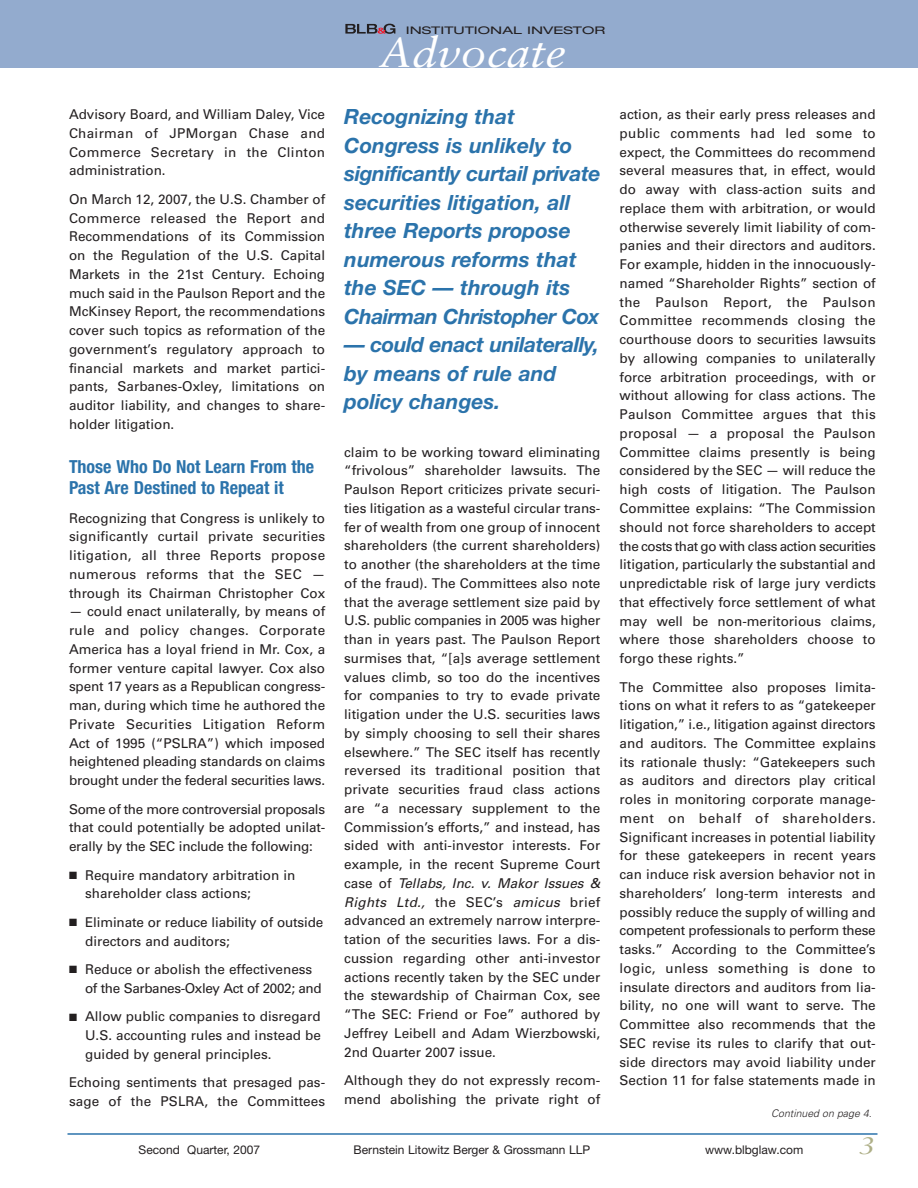
<style>
.page{position:relative;width:918px;height:1188px;background:#fff}
.page>*{position:absolute;margin:0;border:0;box-sizing:border-box;transform-origin:0 0}
.t1{font:italic 42px "Sabon";color:#fff;scale:1.1 1}
.t2{font:italic 24px "Sabon";color:#aeaf87;scale:1.25 1}
.t3{font:italic 700 21px/28.5px "Helvetica Neue";color:#2b73ab}
.t4{font:700 condensed 18px/21px "Helvetica Neue";color:#2b73ab}
.t5{font:13.5px/18.8px "Univers";color:#231f20;text-align:justify}
.t6{font:12px "Helvetica Neue";color:#231f20}
.t7{font:expanded 10.5px "Helvetica Neue";color:#231f20;scale:1.35 1}
.t8{font:italic 300 10.5px "Univers";color:#231f20}
.s1{font-style:italic}
</style>
<div class="page">
<hr style="left:68px;top:1133px;width:810px;height:2px;background:#2b73ab">
<div style="left:0;top:0;width:918px;height:68px;background:#93abce"></div>
<svg style="left:345px;top:24px;width:50px;height:10px"></svg>
<p class="t5" style="left:69px;top:106px;width:258px">Advisory Board, and William Daley, Vice Chairman of JPMorgan Chase and Commerce Secretary in the Clinton administration.</p>
<p class="t5" style="left:69px;top:191px;width:258px">On March 12, 2007, the U.S. Chamber of Commerce released the Report and Recommendations of its Commission on the Regulation of the U.S. Capital Markets in the 21st Century. Echoing much said in the Paulson Report and the McKinsey Report, the recommendations cover such topics as reformation of the government’s regulatory approach to financial markets and market partici&shy;pants, Sarbanes-Oxley, limitations on auditor liability, and changes to share&shy;holder litigation.</p>
<h3 class="t4" style="left:69px;top:458px;width:247px">Those Who Do Not Learn From the<br>Past Are Destined to Repeat it</h3>
<p class="t5" style="left:69px;top:510px;width:258px">Recognizing that Congress is unlikely to significantly curtail private securities litigation, all three Reports propose numerous reforms that the SEC — through its Chairman Christopher Cox</p>
<p class="t5" style="left:69px;top:604px;width:258px">— could enact unilaterally, by means of rule and policy changes. Corporate America has a loyal friend in Mr. Cox, a former venture capital lawyer. Cox also spent 17 years as a Republican congress&shy;man, during which time he authored the Private Securities Litigation Reform Act of 1995 (“PSLRA”) which imposed heightened pleading standards on claims brought under the federal securities laws.</p>
<p class="t5" style="left:69px;top:801px;width:258px">Some of the more controversial proposals that could potentially be adopted unilat&shy;erally by the SEC include the following:</p>
<p class="t5" style="left:85px;top:867px;width:212px;text-indent:-16px">■ Require mandatory arbitration in shareholder class actions;</p>
<p class="t5" style="left:85px;top:914px;width:240px;text-indent:-16px">■ Eliminate or reduce liability of outside directors and auditors;</p>
<p class="t5" style="left:85px;top:961px;width:238px;text-indent:-16px">■ Reduce or abolish the effectiveness of the Sarbanes-Oxley Act of 2002; and</p>
<p class="t5" style="left:85px;top:1009px;width:237px;text-indent:-16px">■ Allow public companies to disregard U.S. accounting rules and instead be guided by general principles.</p>
<p class="t5" style="left:69px;top:1075px;width:258px">Echoing sentiments that presaged pas&shy;sage of the PSLRA, the Committees</p>
<p class="t7" style="left:406px;top:26px;width:149px">INSTITUTIONAL INVESTOR</p>
<h1 class="t1" style="left:379px;top:35px;width:172px">Advocate</h1>
<h3 class="t3" style="left:344px;top:105px;width:258px">Recognizing that<br>Congress is unlikely to significantly curtail private securities litigation, all three Reports propose numerous reforms that the SEC — through its<br>Chairman Christopher Cox</h3>
<h3 class="t3" style="left:344px;top:333px;width:256px">— could enact unilaterally, by means of rule and policy changes.</h3>
<p class="t5" style="left:344px;top:444px;width:258px">claim to be working toward eliminating “frivolous” shareholder lawsuits. The Paulson Report criticizes private securi&shy;ties litigation as a wasteful circular trans&shy;fer of wealth from one group of innocent shareholders (the current shareholders) to another (the shareholders at the time of the fraud). The Committees also note that the average settlement size paid by U.S. public companies in 2005 was higher than in years past. The Paulson Report surmises that, “[a]s average settlement values climb, so too do the incentives for companies to try to evade private litigation under the U.S. securities laws by simply choosing to sell their shares elsewhere.” The SEC itself has recently reversed its traditional position that private securities fraud class actions are “a necessary supplement to the Commission’s efforts,” and instead, has sided with anti-investor interests. For example, in the recent Supreme Court c a s e o f <span class="s1">Tellabs, Inc. v. Makor Issues &amp; Rights Ltd.,</span> t h e S E C’s <span class="s1">amicus</span> b r i ef advanced an extremely narrow interpre&shy;tation of the securities laws. For a dis&shy;cussion regarding other anti-investor actions recently taken by the SEC under the stewardship of Chairman Cox, see “The SEC: Friend or Foe” authored by Jeffrey Leibell and Adam Wierzbowski, 2nd Quarter 2007 issue.</p>
<p class="t5" style="left:344px;top:1072px;width:258px">Although they do not expressly recom&shy;mend abolishing the private right of</p>
<p class="t5" style="left:620px;top:106px;width:258px">action, as their early press releases and public comments had led some to expect, the Committees do recommend several measures that, in effect, would do away with class-action suits and replace them with arbitration, or would otherwise severely limit liability of com&shy;panies and their directors and auditors.<br>For example, hidden in the innocuously&shy;named “Shareholder Rights” section of the Paulson Report, the Paulson Committee recommends closing the courthouse doors to securities lawsuits by allowing companies to unilaterally force arbitration proceedings, with or without allowing for class actions. The Paulson Committee argues that this proposal — a proposal the Paulson Committee claims presently is being considered by the SEC — will reduce the high costs of litigation. The Paulson Committee explains: “The Commission should not force shareholders to accept the costs that go with class action securities litigation, particularly the substantial and unpredictable risk of large jury verdicts that effectively force settlement of what may well be non-meritorious claims, where those shareholders choose to forgo these rights.”</p>
<p class="t5" style="left:620px;top:679px;width:258px">The Committee also proposes limita&shy;tions on what it refers to as “gatekeeper litigation,” i.e., litigation against directors and auditors. The Committee explains its rationale thusly: “Gatekeepers such as auditors and directors play critical roles in monitoring corporate manage&shy;ment on behalf of shareholders.<br>Significant increases in potential liability for these gatekeepers in recent years can induce risk aversion behavior not in shareholders’ long-term interests and possibly reduce the supply of willing and competent professionals to perform these tasks.” According to the Committee’s logic, unless something is done to insulate directors and auditors from lia&shy;bility, no one will want to serve. The Committee also recommends that the SEC revise its rules to clarify that out&shy;side directors may avoid liability under Section 11 for false statements made in</p>
<p class="t8" style="left:771px;top:1110px;width:104px">Continued on page 4.</p>
<p class="t6" style="left:139px;top:1146px;width:123px">Second Quarter, 2007</p>
<p class="t6" style="left:354px;top:1146px;width:238px">Bernstein Litowitz Berger &amp; Grossmann LLP</p>
<p class="t6" style="left:705px;top:1146px;width:100px">www.blbglaw.com</p>
<h2 class="t2" style="left:859px;top:1135px;width:15px">3</h2>
</div>
